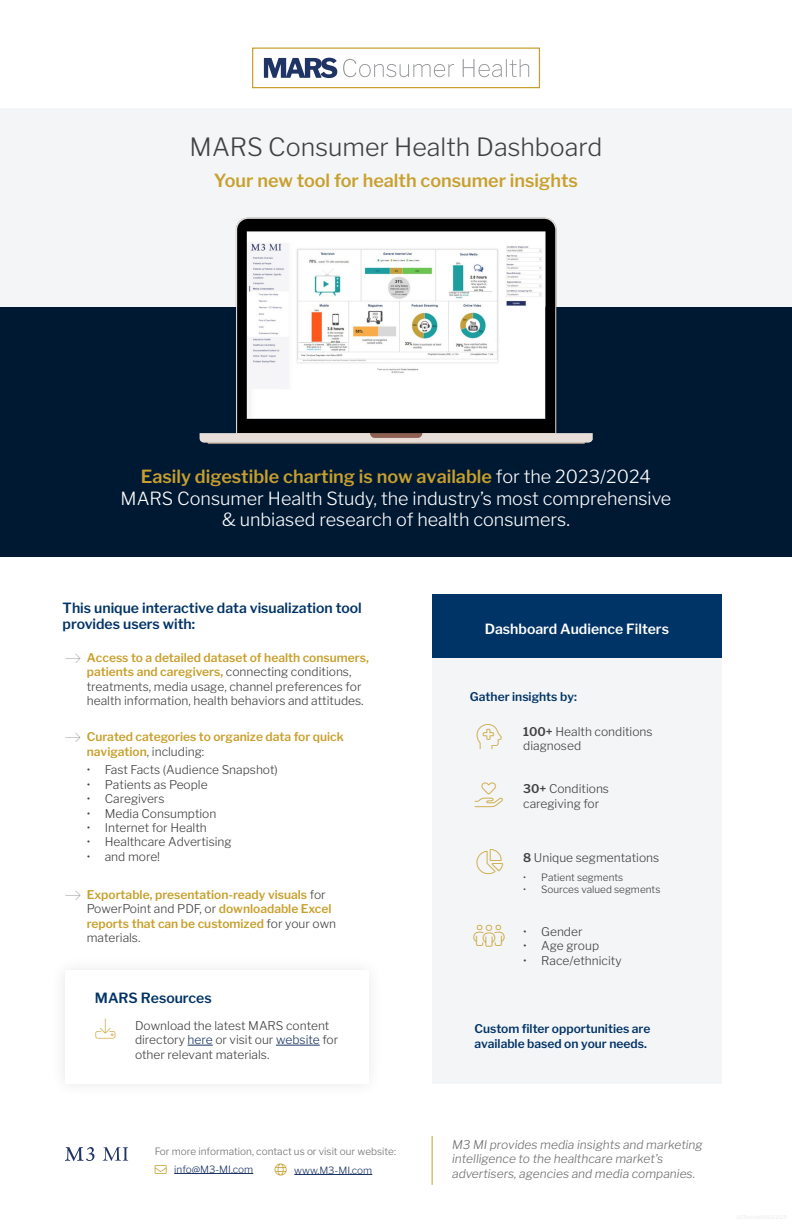
<style>
.page{position:relative;width:792px;height:1224px;background:#fff}
.page>*{position:absolute;margin:0;border:0;box-sizing:border-box;transform-origin:0 0}
.t1{font:300 25px "Libre Franklin";color:#414042}
.t2{font:100 25px "Font Awesome 6 Pro";color:#c8a02e}
.t3{font:100 20px "Font Awesome 6 Pro";color:#c8a02e}
.t4{font:300 18px/21.6px "Libre Franklin";color:#fff;text-align:center}
.t5{font:600 18px "Libre Franklin";color:#c8a02d}
.t6{font:100 15px "Font Awesome 6 Pro";color:#939598}
.t7{font:600 14px/16.8px "Libre Franklin";color:#036}
.t8{font:600 14px "Libre Franklin";color:#fff}
.t9{font:300 12px/14.4px "Libre Franklin";color:#414042}
.t10{font:600 12px/14.4px "Libre Franklin";color:#c8a02d}
.t11{font:italic 300 12px/14.4px "Libre Franklin";color:#6d6e71}
.t12{font:600 12px/14.4px "Libre Franklin";color:#036}
.t13{font:300 12px "Font Awesome 6 Pro";color:#c89f2d}
.t14{font:300 10px "Libre Franklin";color:#6d6e71}
.t15{font:300 10px "Libre Franklin";color:#414042}
.t16{font:300 10px "Libre Franklin";color:#1c3564}
.s1{font-weight:600;color:#c8a02d}
.s2{font-weight:300;color:#414042}
.s3{color:#1c3564}
.s4{font-weight:600}
</style>
<div class="page">
<div style="left:0;top:108px;width:792px;height:200px;background:#f4f5f7"></div>
<div style="left:432px;top:594px;width:290px;height:490px;background:#f4f5f7"></div>
<div style="left:252px;top:48px;width:288px;height:40px;background:#fff;border:1px solid #c89f2d"></div>
<svg style="left:264px;top:58px;width:73px;height:20px"></svg>
<svg style="left:343px;top:59px;width:111px;height:18px"></svg>
<svg style="left:463px;top:59px;width:66px;height:18px"></svg>
<div style="left:0;top:308px;width:792px;height:249px;background:#001933"></div>
<svg style="left:188px;top:1045px;width:25px;height:1px"></svg>
<hr style="left:276px;top:1045px;width:44px;height:1px;background:#1c3564">
<img style="left:195px;top:217px;width:402px;height:227px">
<div style="left:432px;top:594px;width:290px;height:63px;background:#036"></div>
<hr style="left:174px;top:1173px;width:79px;height:1px;background:#1c3564">
<hr style="left:294px;top:1174px;width:78px;height:1px;background:#1c3564">
<svg style="left:65px;top:1147px;width:29px;height:14px"></svg>
<svg style="left:103px;top:1147px;width:25px;height:14px"></svg>
<hr style="left:432px;top:1136px;width:1px;height:49px;background:#c89f2d">
<h1 class="t1" style="left:190px;top:132px;width:414px">MARS Consumer Health Dashboard</h1>
<h3 class="t5" style="left:214px;top:170px;width:366px">Your new tool for health consumer insights</h3>
<h3 class="t4" style="left:121px;top:466px;width:552px"><span class="s1">Easily digestible charting is now available</span> for the 2023/2024<br>MARS Consumer Health Study, the industry’s most comprehensive &amp; unbiased research of health consumers.</h3>
<p class="t7" style="left:63px;top:599px;width:301px">This unique interactive data visualization tool provides users with:</p>
<p class="t9" style="left:87px;top:650px;width:284px"><span class="s1">Access to a detailed dataset of health consumers, patients and caregivers,</span> connecting conditions, treatments, media usage, channel preferences for health information, health behaviors and attitudes.</p>
<p class="t6" style="left:66px;top:650px;width:17px">□▼●□■</p>
<p class="t10" style="left:87px;top:730px;width:259px">Curated categories to organize data for quick navigation<span class="s2">, including:</span></p>
<p class="t9" style="left:87px;top:763px;width:193px">• Fast Facts (Audience Snapshot)</p>
<p class="t9" style="left:87px;top:777px;width:122px">• Patients as People</p>
<p class="t9" style="left:87px;top:792px;width:79px">• Caregivers</p>
<p class="t9" style="left:87px;top:806px;width:131px">• Media Consumption</p>
<p class="t9" style="left:87px;top:821px;width:122px">• Internet for Health</p>
<p class="t9" style="left:87px;top:835px;width:146px">• Healthcare Advertising</p>
<p class="t9" style="left:87px;top:849px;width:75px">• and more!</p>
<p class="t6" style="left:66px;top:730px;width:17px">□▼●□■</p>
<p class="t10" style="left:87px;top:888px;width:251px">Exportable, presentation-ready visuals <span class="s2">for PowerPoint and PDF, or</span> downloadable Excel reports that can be customized <span class="s2">for your own materials.</span></p>
<p class="t6" style="left:66px;top:887px;width:17px">□▼●□■</p>
<p class="t7" style="left:95px;top:989px;width:118px">MARS Resources</p>
<h2 class="t3" style="left:96px;top:1018px;width:21px">□■●□</h2>
<p class="t9" style="left:135px;top:1018px;width:205px">Download the latest MARS content directory <span class="s3">here</span> or visit our <span class="s3">website</span> for other relevant materials.</p>
<p class="t8" style="left:485px;top:621px;width:186px">Dashboard Audience Filters</p>
<p class="t12" style="left:470px;top:689px;width:108px">Gather insights by:</p>
<h1 class="t2" style="left:475px;top:782px;width:30px">■□●■▼</h1>
<h1 class="t2" style="left:474px;top:923px;width:33px">□●□◆</h1>
<p class="t9" style="left:523px;top:724px;width:131px"><span class="s4">100+</span> Health conditions diagnosed</p>
<p class="t9" style="left:523px;top:782px;width:87px"><span class="s4">30+</span> Conditions caregiving for</p>
<p class="t9" style="left:523px;top:851px;width:138px"><span class="s4">8</span> Unique segmentations</p>
<p class="t15" style="left:523px;top:872px;width:102px">• Patient segments</p>
<p class="t15" style="left:523px;top:884px;width:139px">• Sources valued segments</p>
<p class="t9" style="left:523px;top:924px;width:61px">• Gender</p>
<p class="t9" style="left:523px;top:939px;width:77px">• Age group</p>
<p class="t9" style="left:523px;top:953px;width:100px">• Race/ethnicity</p>
<p class="t12" style="left:474px;top:1022px;width:177px">Custom filter opportunities are available based on your needs.</p>
<p class="t11" style="left:452px;top:1137px;width:252px">M3 MI provides media insights and marketing intelligence to the healthcare market’s</p>
<p class="t14" style="left:155px;top:1145px;width:243px">For more information, contact us or visit our website:</p>
<p class="t16" style="left:174px;top:1163px;width:80px">info@M3-MI.com</p>
<p class="t16" style="left:294px;top:1164px;width:79px">www.M3-MI.com</p>
<p class="t13" style="left:155px;top:1163px;width:13px">■❖●□</p>
<p class="t11" style="left:452px;top:1166px;width:244px">advertisers, agencies and media companies.</p>
</div>
